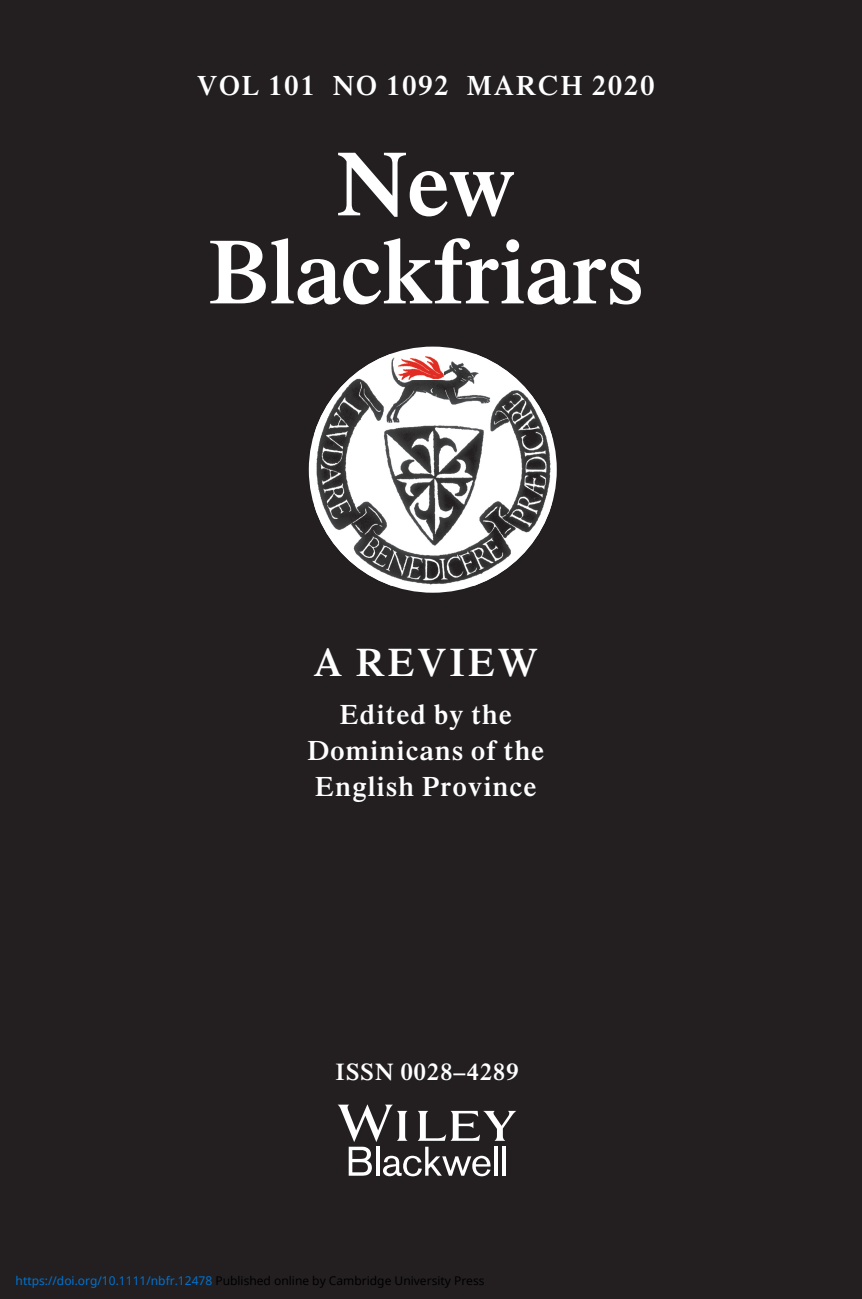
<style>
.page{position:relative;width:862px;height:1299px;background:#fff}
.page>*{position:absolute;margin:0;border:0;box-sizing:border-box;transform-origin:0 0}
.t1{font:600 92px/88px "Times";color:#fff;text-align:center}
.t2{font:600 40px "Times";letter-spacing:.075em;color:#fff}
.t3{font:600 28px/36px "Times";letter-spacing:.05em;color:#fff;text-align:center}
.t4{font:600 28px "Times";letter-spacing:.075em;color:#fff}
.t5{font:600 24px "Times";letter-spacing:.05em;color:#fff}
.t6{font:12px "Noto Sans";color:#000}
.s1{color:#0172cf}
</style>
<div class="page">
<div style="left:0;top:0;width:862px;height:1298px;background:#231f20"></div>
<div style="left:309px;top:346px;width:248px;height:246px;background:#fff;border-radius:50%"></div>
<img style="left:314px;top:354px;width:237px;height:231px">
<img style="left:399px;top:357px;width:44px;height:22px">
<svg style="left:338px;top:1104px;width:178px;height:72px"></svg>
<hr style="left:494px;top:1146px;width:3px;height:29px;background:#fff">
<hr style="left:502px;top:1146px;width:3px;height:29px;background:#fff">
<h3 class="t4" style="left:197px;top:75px;width:459px">VOL 101 NO 1092 MARCH 2020</h3>
<h1 class="t1" style="left:208px;top:149px;width:436px">New<br>Blackfriars</h1>
<h2 class="t2" style="left:314px;top:647px;width:226px">A REVIEW</h2>
<h3 class="t3" style="left:307px;top:699px;width:238px">Edited by the<br>Dominicans of the<br>English Province</h3>
<h3 class="t5" style="left:335px;top:1062px;width:184px">ISSN 0028–4289</h3>
<p class="t6" style="left:16px;top:1271px;width:470px"><span class="s1">https://doi.org/10.1111/nbfr.12478</span> Published online by Cambridge University Press</p>
</div>
